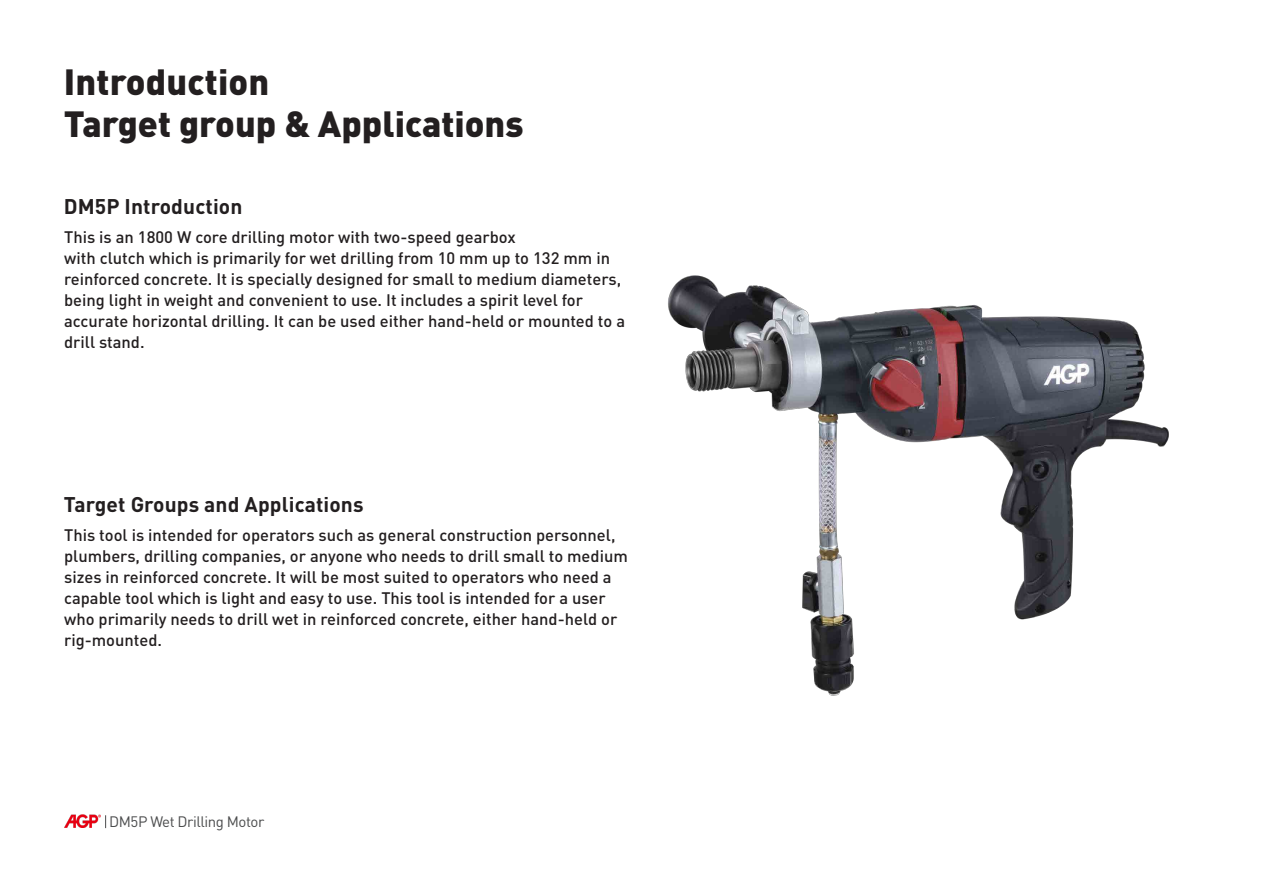
<style>
.page{position:relative;width:1263px;height:893px;background:#fff}
.page>*{position:absolute;margin:0;border:0;box-sizing:border-box;transform-origin:0 0}
.t1{font:900 36px/42px "DIN Pro";color:#231f20}
.t2{font:700 21px "DIN Pro";letter-spacing:.005em;color:#231f20}
.t3{font:500 16.5px/21px "DIN Pro";color:#231f20}
.t4{font:15px "DIN Pro";letter-spacing:-.03em;color:#4b4c4d}
</style>
<div class="page">
<svg style="left:105px;top:815px;width:1px;height:13px"></svg>
<img style="left:64px;top:814px;width:37px;height:13px">
<img style="left:668px;top:275px;width:501px;height:421px">
<h1 class="t1" style="left:64px;top:59px;width:461px">Introduction<br>Target group &amp; Applications</h1>
<p class="t2" style="left:64px;top:192px;width:180px">DM5P Introduction</p>
<p class="t3" style="left:64px;top:226px;width:562px">This is an 1800 W core drilling motor with two-speed gearbox<br>with clutch which is primarily for wet drilling from 10 mm up to 132 mm in reinforced concrete. It is specially designed for small to medium diameters, being light in weight and convenient to use. It includes a spirit level for accurate horizontal drilling. It can be used either hand-held or mounted to a drill stand.</p>
<p class="t2" style="left:64px;top:490px;width:301px">Target Groups and Applications</p>
<p class="t3" style="left:64px;top:524px;width:565px">This tool is intended for operators such as general construction personnel, plumbers, drilling companies, or anyone who needs to drill small to medium sizes in reinforced concrete. It will be most suited to operators who need a capable tool which is light and easy to use. This tool is intended for a user who primarily needs to drill wet in reinforced concrete, either hand-held or rig-mounted.</p>
<p class="t4" style="left:109px;top:811px;width:157px">DM5P Wet Drilling Motor</p>
</div>
